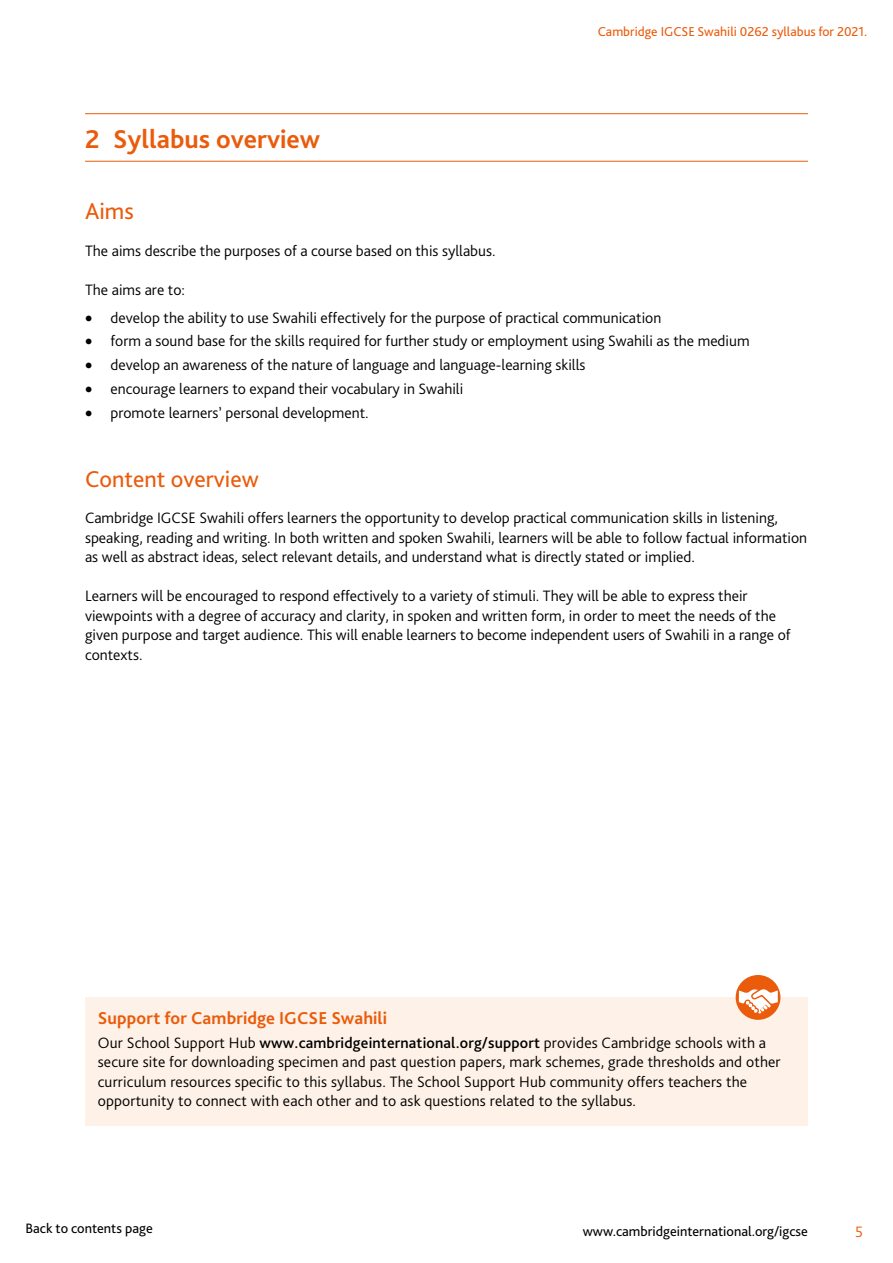
<style>
.page{position:relative;width:893px;height:1263px;background:#fff}
.page>*{position:absolute;margin:0;border:0;box-sizing:border-box;transform-origin:0 0}
.t1{font:700 27px "Bliss Pro";color:#ea5b0b}
.t2{font:24px "Bliss Pro";color:#ea5b0b}
.t3{font:700 18px "Bliss Pro";letter-spacing:.005em;color:#ea5b0b}
.t4{font:300 15.75px/19.5px "Bliss Pro";color:#000}
.t5{font:300 15.75px "Bliss Pro";color:#ea5b0b}
.t6{font:14.25px "Bliss Pro";color:#000}
.t7{font:13.5px "Bliss Pro";color:#ea5b0b}
.s1{font-weight:500}
</style>
<div class="page">
<hr style="left:85px;top:113px;width:723px;height:1px;background:#ea5b0b">
<hr style="left:85px;top:161px;width:723px;height:1px;background:#ea5b0b">
<div style="left:85px;top:997px;width:723px;height:129px;background:#fef1e7"></div>
<div style="left:736px;top:975px;width:44px;height:45px;background:#ea5b0b;border-radius:50%"></div>
<svg style="left:739px;top:989px;width:39px;height:27px"></svg>
<h1 class="t1" style="left:85px;top:122px;width:237px">2 Syllabus overview</h1>
<p class="t7" style="left:598px;top:23px;width:271px">Cambridge IGCSE Swahili 0262 syllabus for 2021.</p>
<h2 class="t2" style="left:85px;top:196px;width:50px">Aims</h2>
<p class="t4" style="left:85px;top:241px;width:412px">The aims describe the purposes of a course based on this syllabus.</p>
<p class="t4" style="left:85px;top:280px;width:101px">The aims are to:</p>
<p class="t4" style="left:85px;top:308px;width:578px">• develop the ability to use Swahili effectively for the purpose of practical communication</p>
<p class="t4" style="left:85px;top:331px;width:666px">• form a sound base for the skills required for further study or employment using Swahili as the medium</p>
<p class="t4" style="left:85px;top:355px;width:502px">• develop an awareness of the nature of language and language-learning skills</p>
<p class="t4" style="left:85px;top:379px;width:380px">• encourage learners to expand their vocabulary in Swahili</p>
<p class="t4" style="left:85px;top:403px;width:285px">• promote learners’ personal development.</p>
<h2 class="t2" style="left:85px;top:464px;width:175px">Content overview</h2>
<p class="t4" style="left:85px;top:508px;width:724px">Cambridge IGCSE Swahili offers learners the opportunity to develop practical communication skills in listening, speaking, reading and writing. In both written and spoken Swahili, learners will be able to follow factual information as well as abstract ideas, select relevant details, and understand what is directly stated or implied.</p>
<p class="t4" style="left:85px;top:586px;width:707px">Learners will be encouraged to respond effectively to a variety of stimuli. They will be able to express their viewpoints with a degree of accuracy and clarity, in spoken and written form, in order to meet the needs of the given purpose and target audience. This will enable learners to become independent users of Swahili in a range of contexts.</p>
<p class="t3" style="left:98px;top:1006px;width:291px">Support for Cambridge IGCSE Swahili</p>
<p class="t4" style="left:98px;top:1032px;width:684px">Our School Support Hub <span class="s1">www.cambridgeinternational.org/support</span> provides Cambridge schools with a secure site for downloading specimen and past question papers, mark schemes, grade thresholds and other curriculum resources specific to this syllabus. The School Support Hub community offers teachers the opportunity to connect with each other and to ask questions related to the syllabus.</p>
<p class="t6" style="left:26px;top:1219px;width:129px">Back to contents page</p>
<p class="t6" style="left:583px;top:1222px;width:227px">www.cambridgeinternational.org/igcse</p>
<p class="t5" style="left:855px;top:1222px;width:9px">5</p>
</div>
